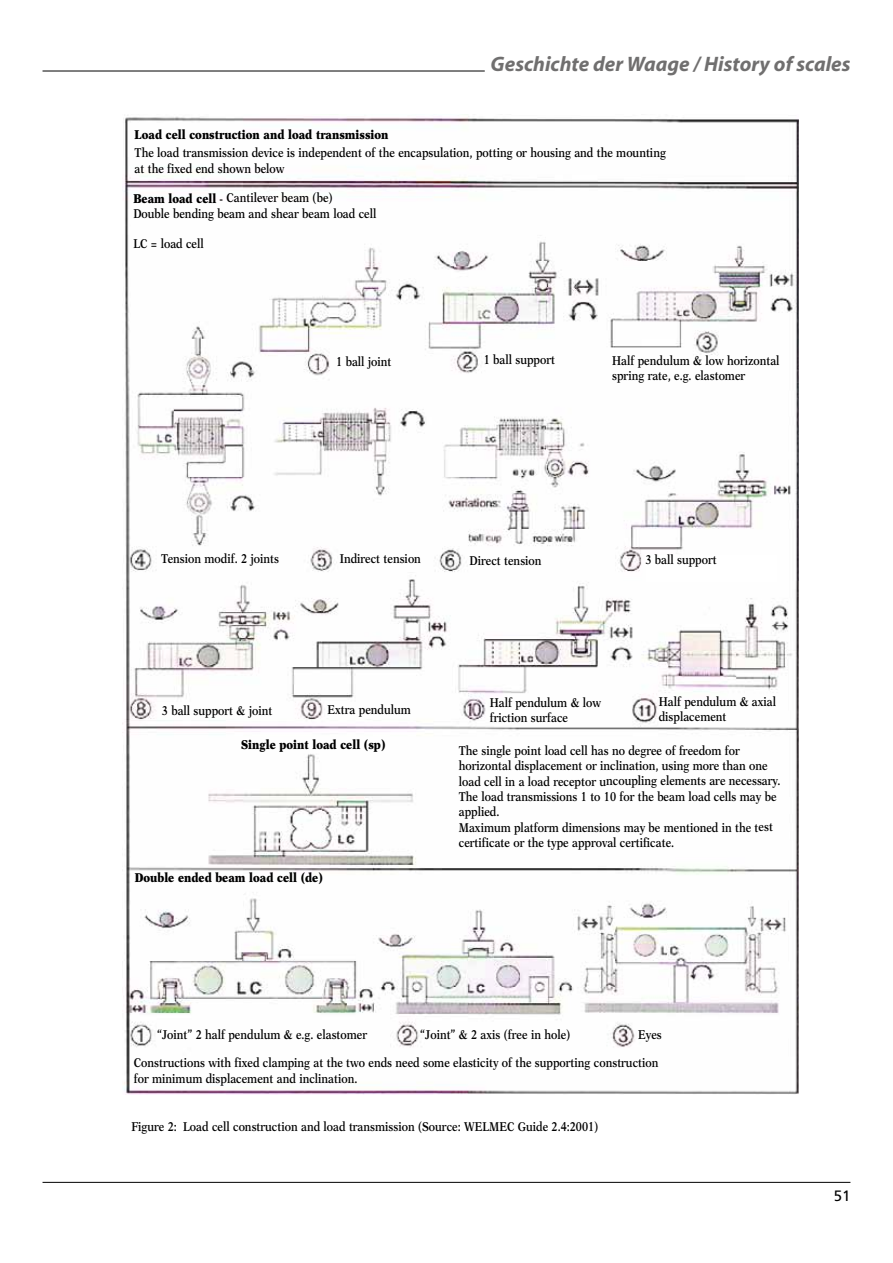
<style>
.page{position:relative;width:893px;height:1263px;background:#fff}
.page>*{position:absolute;margin:0;border:0;box-sizing:border-box;transform-origin:0 0}
.t1{font:italic 700 21px "Myriad";color:#706f6f}
.t2{font:15px "Frutiger LT";color:#000}
.t3{font:600 12.75px/15.3px "New Aster";color:#000;scale:.83 1}
.t4{font:900 12.75px "New Aster";color:#000;scale:.83 1}
.s1{font-weight:900}
</style>
<div class="page">
<hr style="left:43px;top:1182px;width:807px;height:1px;background:#000">
<hr style="left:43px;top:71px;width:442px;height:1px;background:#000">
<img style="left:124px;top:116px;width:674px;height:978px">
<div style="left:645px;top:554px;width:133px;height:28px;background:#fff"></div>
<h1 class="t1" style="left:491px;top:53px;width:361px">Geschichte der Waage / History of scales</h1>
<p class="t4" style="left:135px;top:126px;width:307px">Load cell construction and load transmission</p>
<p class="t3" style="left:135px;top:145px;width:642px">The load transmission device is independent of the encapsulation, potting or housing and the mounting at the fixed end shown below</p>
<p class="t3" style="left:133px;top:190px;width:294px"><span class="s1">Beam load cell</span> - Cantilever beam (be)<br>Double bending beam and shear beam load cell</p>
<p class="t3" style="left:133px;top:236px;width:86px">LC = load cell</p>
<p class="t3" style="left:336px;top:354px;width:68px">1 ball joint</p>
<p class="t3" style="left:484px;top:352px;width:87px">1 ball support</p>
<p class="t3" style="left:612px;top:353px;width:203px">Half pendulum &amp; low horizontal spring rate, e.g. elastomer</p>
<p class="t3" style="left:161px;top:551px;width:144px">Tension modif. 2 joints</p>
<p class="t3" style="left:340px;top:551px;width:100px">Indirect tension</p>
<p class="t3" style="left:469px;top:552px;width:88px">Direct tension</p>
<p class="t3" style="left:645px;top:552px;width:87px">3 ball support</p>
<p class="t3" style="left:328px;top:701px;width:102px">Extra pendulum</p>
<p class="t3" style="left:490px;top:695px;width:136px">Half pendulum &amp; low friction surface</p>
<p class="t3" style="left:659px;top:693px;width:143px">Half pendulum &amp; axial displacement</p>
<p class="t3" style="left:162px;top:702px;width:135px">3 ball support &amp; joint</p>
<p class="t4" style="left:241px;top:736px;width:176px">Single point load cell (sp)</p>
<p class="t3" style="left:459px;top:742px;width:389px">The single point load cell has no degree of freedom for horizontal displacement or inclination, using more than one load cell in a load receptor uncoupling elements are necessary.<br>The load transmissions 1 to 10 for the beam load cells may be applied.<br>Maximum platform dimensions may be mentioned in the test certificate or the type approval certificate.</p>
<p class="t4" style="left:135px;top:869px;width:228px">Double ended beam load cell (de)</p>
<p class="t3" style="left:157px;top:1027px;width:254px">“Joint” 2 half pendulum &amp; e.g. elastomer</p>
<p class="t3" style="left:420px;top:1027px;width:182px">“Joint” &amp; 2 axis (free in hole)</p>
<p class="t3" style="left:638px;top:1027px;width:30px">Eyes</p>
<p class="t3" style="left:134px;top:1055px;width:634px">Constructions with fixed clamping at the two ends need some elasticity of the supporting construction for minimum displacement and inclination.</p>
<p class="t3" style="left:131px;top:1118px;width:564px">Figure 2: Load cell construction and load transmission (Source: WELMEC Guide 2.4:2001)</p>
<p class="t2" style="left:834px;top:1187px;width:18px">51</p>
</div>
